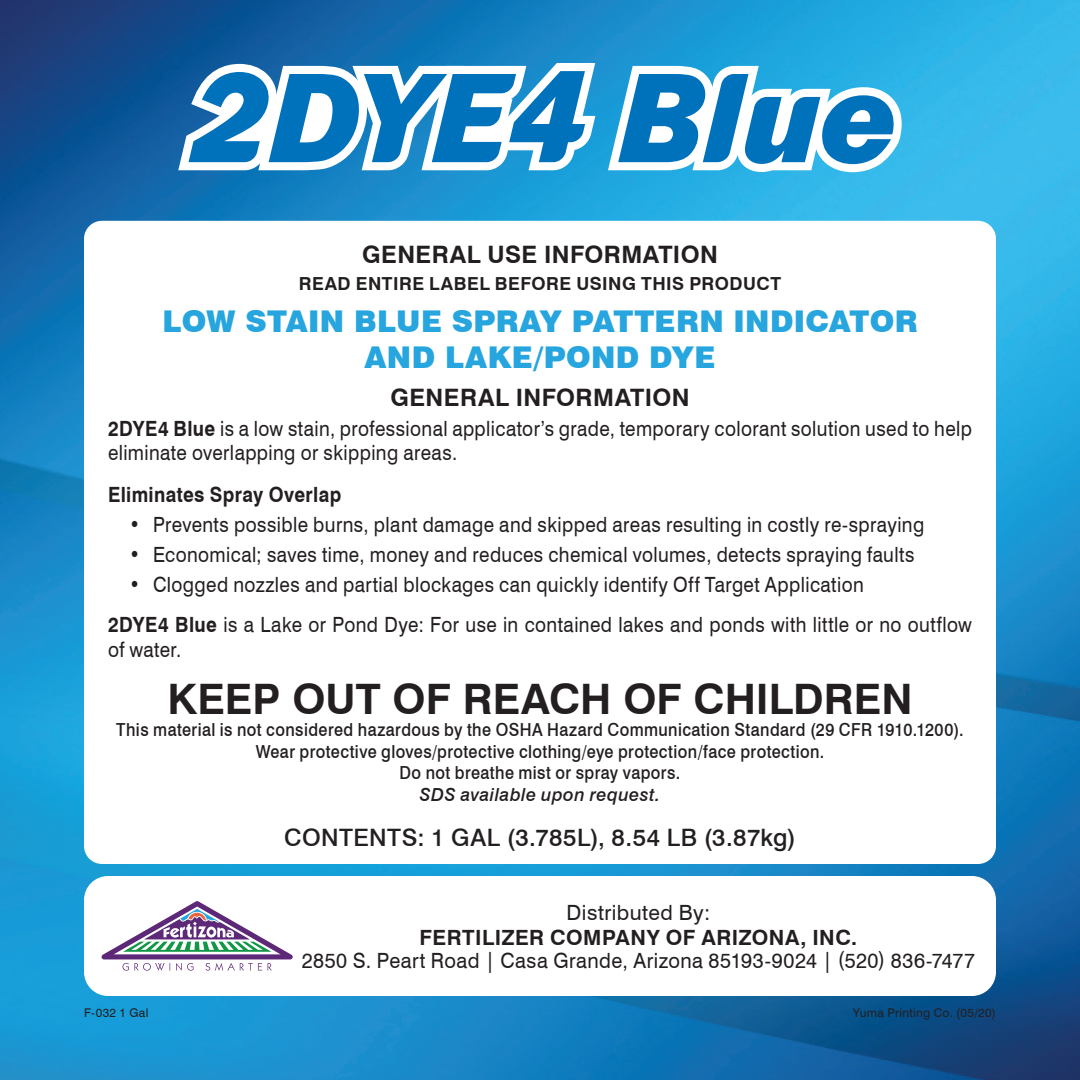
<style>
.page{position:relative;width:1080px;height:1080px;background:#fff}
.page>*{position:absolute;margin:0;border:0;box-sizing:border-box;transform-origin:0 0}
.t1{font:700 42px "Swiss 721 BT";color:#231f20}
.t2{font:900 30px/36px "Swiss 721 BT";letter-spacing:.01em;color:#26a5de;text-align:center}
.t3{font:700 24px "Swiss 721 BT";letter-spacing:.02em;color:#231f20}
.t4{font:500 24px "Swiss 721 BT";letter-spacing:.02em;color:#231f20}
.t5{font:21px/24px "Swiss 721 BT";letter-spacing:.02em;color:#231f20;scale:.9 1}
.t6{font:21px "Swiss 721 BT";letter-spacing:.02em;color:#231f20;scale:.95 1}
.t7{font:700 21px "Swiss 721 BT";letter-spacing:.02em;color:#231f20}
.t8{font:700 21px "Swiss 721 BT";letter-spacing:.02em;color:#231f20;scale:.9 1}
.t9{font:21px "Swiss 721 BT";letter-spacing:.02em;color:#231f20}
.t10{font:500 18px "Swiss 721 BT";letter-spacing:.025em;color:#231f20;scale:.9 1}
.t11{font:700 18px "Swiss 721 BT";letter-spacing:.03em;color:#231f20}
.t12{font:italic 500 18px "Swiss 721 BT";letter-spacing:.025em;color:#231f20}
.t13{font:12px "Swiss 721 BT";letter-spacing:.025em;color:#231f20}
.s1{font-weight:700}
</style>
<div class="page">
<img style="left:0;top:0;width:1080px;height:1080px">
<div style="left:84px;top:221px;width:912px;height:643px;background:#fff;border-radius:18px"></div>
<div style="left:84px;top:876px;width:912px;height:120px;background:#fff;border-radius:24px"></div>
<svg style="left:101px;top:901px;width:192px;height:70px"></svg>
<svg style="left:178px;top:63px;width:417px;height:107px"></svg>
<svg style="left:608px;top:66px;width:294px;height:106px"></svg>
<p class="t3" style="left:362px;top:240px;width:357px">GENERAL USE INFORMATION</p>
<p class="t11" style="left:299px;top:273px;width:484px">READ ENTIRE LABEL BEFORE USING THIS PRODUCT</p>
<p class="t2" style="left:162px;top:303px;width:757px">LOW STAIN BLUE SPRAY PATTERN INDICATOR<br>AND LAKE/POND DYE</p>
<p class="t3" style="left:390px;top:383px;width:301px">GENERAL INFORMATION</p>
<p class="t5" style="left:108px;top:416px;width:961px"><span class="s1">2DYE4 Blue</span> is a low stain, professional applicator’s grade, temporary colorant solution used to help eliminate overlapping or skipping areas.</p>
<p class="t8" style="left:108px;top:482px;width:261px">Eliminates Spray Overlap</p>
<p class="t5" style="left:129px;top:512px;width:885px">• Prevents possible burns, plant damage and skipped areas resulting in costly re-spraying</p>
<p class="t5" style="left:129px;top:542px;width:874px">• Economical; saves time, money and reduces chemical volumes, detects spraying faults</p>
<p class="t5" style="left:129px;top:572px;width:818px">• Clogged nozzles and partial blockages can quickly identify Off Target Application</p>
<p class="t5" style="left:108px;top:612px;width:962px;line-height:25.2px"><span class="s1">2DYE4 Blue</span> is a Lake or Pond Dye: For use in contained lakes and ponds with little or no outflow of water.</p>
<p class="t1" style="left:167px;top:674px;width:746px">KEEP OUT OF REACH OF CHILDREN</p>
<p class="t10" style="left:116px;top:719px;width:943px">This material is not considered hazardous by the OSHA Hazard Communication Standard (29 CFR 1910.1200).</p>
<p class="t10" style="left:256px;top:740px;width:633px">Wear protective gloves/protective clothing/eye protection/face protection.</p>
<p class="t10" style="left:400px;top:762px;width:313px">Do not breathe mist or spray vapors.</p>
<p class="t12" style="left:420px;top:783px;width:242px">SDS available upon request.</p>
<p class="t4" style="left:284px;top:823px;width:513px">CONTENTS: 1 GAL (3.785L), 8.54 LB (3.87kg)</p>
<p class="t9" style="left:566px;top:900px;width:145px">Distributed By:</p>
<p class="t7" style="left:420px;top:925px;width:439px">FERTILIZER COMPANY OF ARIZONA, INC.</p>
<p class="t6" style="left:302px;top:947px;width:710px">2850 S. Peart Road | Casa Grande, Arizona 85193-9024 | (520) 836-7477</p>
<p class="t13" style="left:84px;top:1006px;width:66px">F-032 1 Gal</p>
<p class="t13" style="left:853px;top:1006px;width:145px">Yuma Printing Co. (05/20)</p>
</div>
